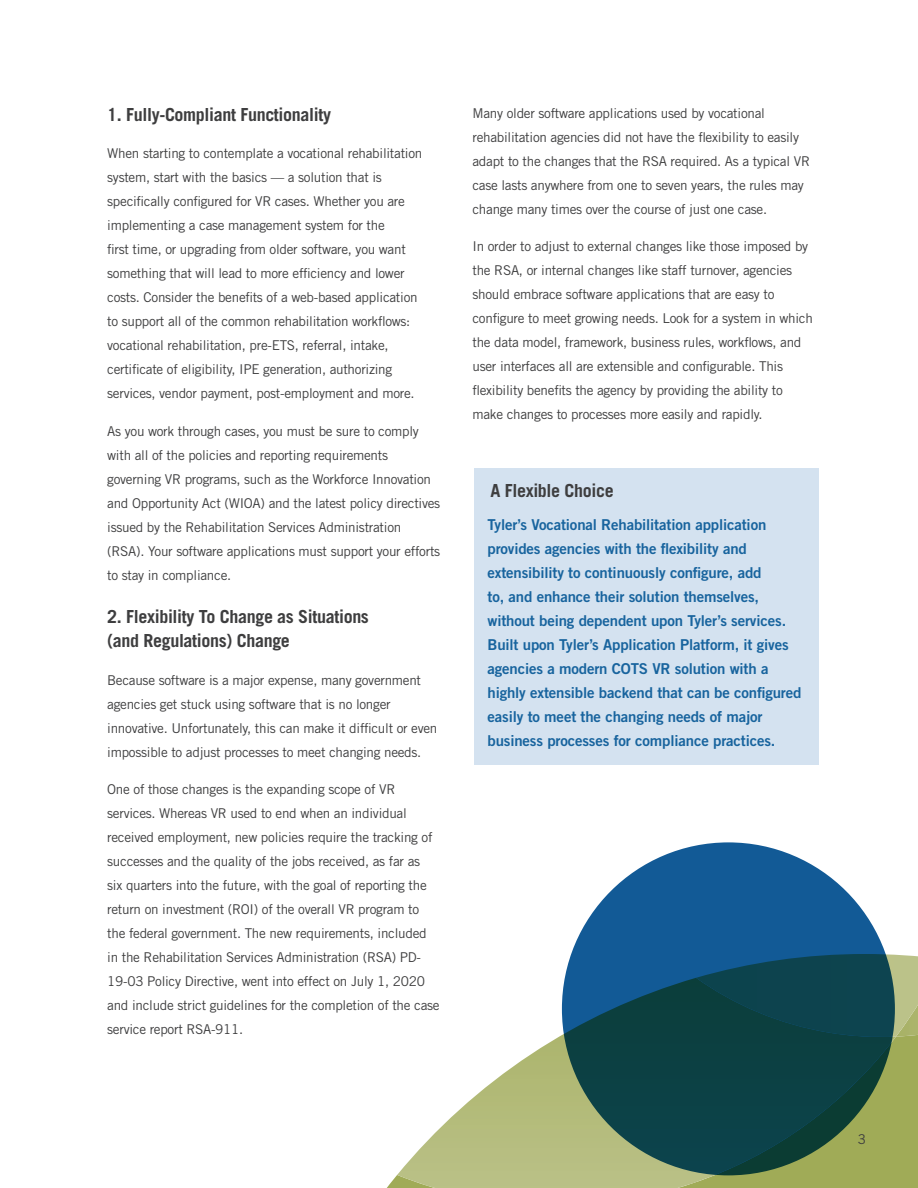
<style>
.page{position:relative;width:918px;height:1188px;background:#fff}
.page>*{position:absolute;margin:0;border:0;box-sizing:border-box;transform-origin:0 0}
.Callout_box_header{font:700 18px/24px "Trade Gothic LT Std";letter-spacing:-.02em;color:#3e3e3f}
.callout_box_text{font:15px/24px "Trade Gothic LT Std Bd 2";letter-spacing:-.01em;color:#18649e}
.Body_Copy{font:13.5px/24px "Trade Gothic LT Std";letter-spacing:-.02em;color:#3e3e3f}
</style>
<div class="page">
<div style="left:474px;top:468px;width:344px;height:297px;background:#d4e2f0"></div>
<svg style="left:387px;top:1038px;width:531px;height:150px;fill:#a0ab57"></svg>
<svg style="left:397px;top:978px;width:499px;height:210px"></svg>
<svg style="left:886px;top:954px;width:32px;height:84px"></svg>
<svg style="left:562px;top:842px;width:333px;height:333px"></svg>
<h2 class="Callout_box_header" style="left:107px;top:102px;width:225px">1. Fully-Compliant Functionality</h2>
<p class="Body_Copy" style="left:107px;top:142px;width:317px">When starting to contemplate a vocational rehabilitation system, start with the basics — a solution that is specifically configured for VR cases. Whether you are implementing a case management system for the<br>first time, or upgrading from older software, you want something that will lead to more efficiency and lower costs. Consider the benefits of a web-based application to support all of the common rehabilitation workflows: vocational rehabilitation, pre-ETS, referral, intake, certificate of eligibility, IPE generation, authorizing services, vendor payment, post-employment and more.</p>
<p class="Body_Copy" style="left:107px;top:419px;width:335px">As you work through cases, you must be sure to comply with all of the policies and reporting requirements governing VR programs, such as the Workforce Innovation and Opportunity Act (WIOA) and the latest policy directives issued by the Rehabilitation Services Administration (RSA). Your software applications must support your efforts to stay in compliance.</p>
<h2 class="Callout_box_header" style="left:107px;top:605px;width:263px">2. Flexibility To Change as Situations (and Regulations) Change</h2>
<p class="Body_Copy" style="left:107px;top:668px;width:332px">Because software is a major expense, many government agencies get stuck using software that is no longer innovative. Unfortunately, this can make it difficult or even impossible to adjust processes to meet changing needs.</p>
<p class="Body_Copy" style="left:107px;top:778px;width:334px">One of those changes is the expanding scope of VR services. Whereas VR used to end when an individual received employment, new policies require the tracking of successes and the quality of the jobs received, as far as<br>six quarters into the future, with the goal of reporting the return on investment (ROI) of the overall VR program to the federal government. The new requirements, included in the Rehabilitation Services Administration (RSA) PD-19-03 Policy Directive, went into effect on July 1, 2020 and include strict guidelines for the completion of the case service report RSA-911.</p>
<p class="Body_Copy" style="left:472px;top:101px;width:339px">Many older software applications used by vocational rehabilitation agencies did not have the flexibility to easily adapt to the changes that the RSA required. As a typical VR case lasts anywhere from one to seven years, the rules may change many times over the course of just one case.</p>
<p class="Body_Copy" style="left:472px;top:234px;width:342px">In order to adjust to external changes like those imposed by the RSA, or internal changes like staff turnover, agencies should embrace software applications that are easy to configure to meet growing needs. Look for a system in which the data model, framework, business rules, workflows, and user interfaces all are extensible and configurable. This flexibility benefits the agency by providing the ability to make changes to processes more easily and rapidly.</p>
<p class="Callout_box_header" style="left:490px;top:478px;width:125px">A Flexible Choice</p>
<p class="callout_box_text" style="left:488px;top:512px;width:315px">Tyler’s Vocational Rehabilitation application provides agencies with the flexibility and extensibility to continuously configure, add<br>to, and enhance their solution themselves, without being dependent upon Tyler’s services.<br>Built upon Tyler’s Application Platform, it gives agencies a modern COTS VR solution with a highly extensible backend that can be configured easily to meet the changing needs of major business processes for compliance practices.</p>
<p class="Body_Copy" style="left:858px;top:1127px;width:10px">3</p>
</div>
